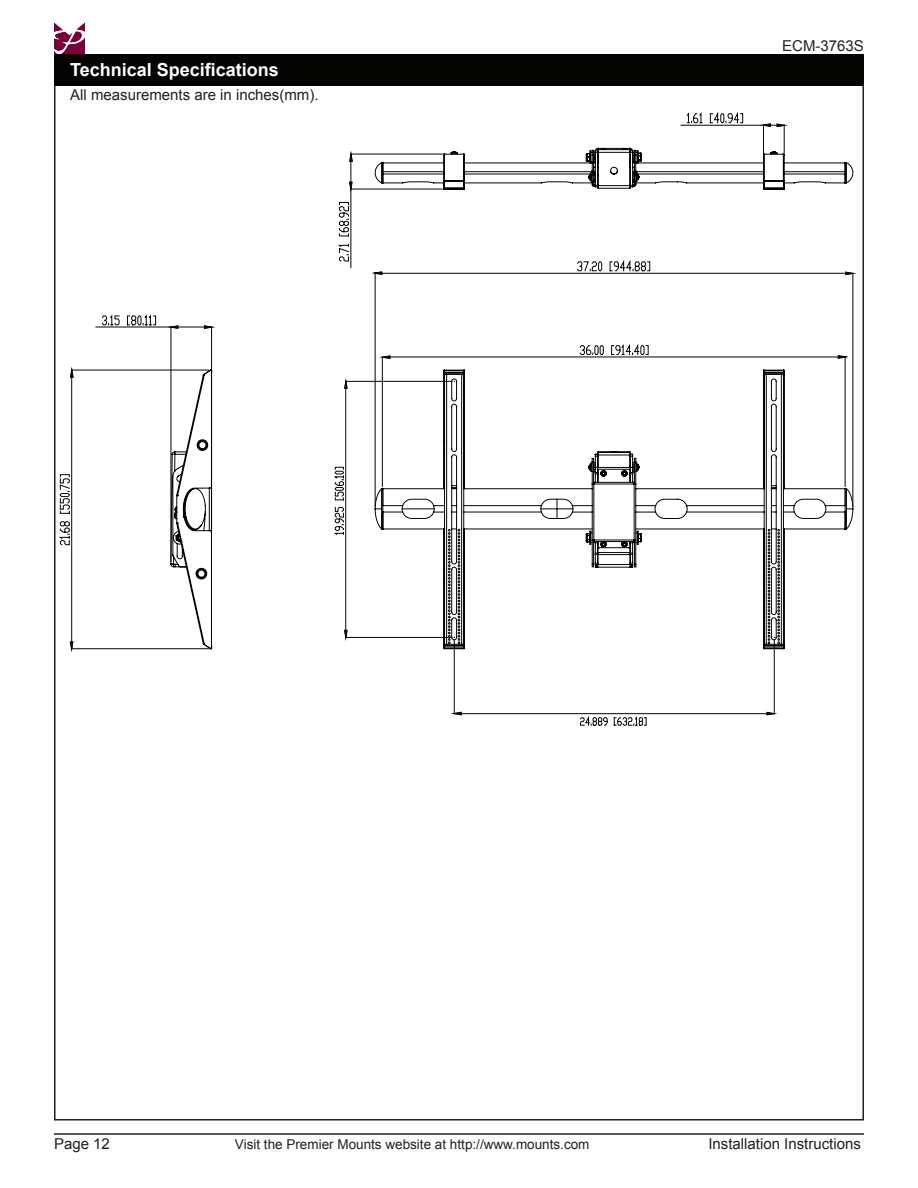
<style>
.page{position:relative;width:918px;height:1188px;background:#fff}
.page>*{position:absolute;margin:0;border:0;box-sizing:border-box;transform-origin:0 0}
.Heading_1{font:700 18px "Arial";color:#fff}
.t1{font:15px "Arial";color:#231f20}
.t2{font:13.5px "Arial";color:#231f20}
</style>
<div class="page">
<svg style="left:54px;top:22px;width:31px;height:32px"></svg>
<hr style="left:54px;top:1133px;width:810px;height:2px;background:#231f20">
<div style="left:54px;top:54px;width:810px;height:32px;background:#040503"></div>
<svg style="left:597px;top:112px;width:188px;height:36px"></svg>
<svg style="left:59px;top:326px;width:153px;height:326px"></svg>
<svg style="left:101px;top:150px;width:753px;height:499px"></svg>
<svg style="left:333px;top:467px;width:314px;height:259px"></svg>
<p class="Heading_1" style="left:70px;top:58px;width:210px">Technical Specifications</p>
<p class="t1" style="left:70px;top:85px;width:250px">All measurements are in inches(mm).</p>
<p class="t1" style="left:782px;top:36px;width:83px">ECM-3763S</p>
<p class="t1" style="left:54px;top:1134px;width:57px">Page 12</p>
<p class="t2" style="left:235px;top:1135px;width:356px">Visit the Premier Mounts website at http://www.mounts.com</p>
<p class="t1" style="left:708px;top:1134px;width:154px">Installation Instructions</p>
</div>
